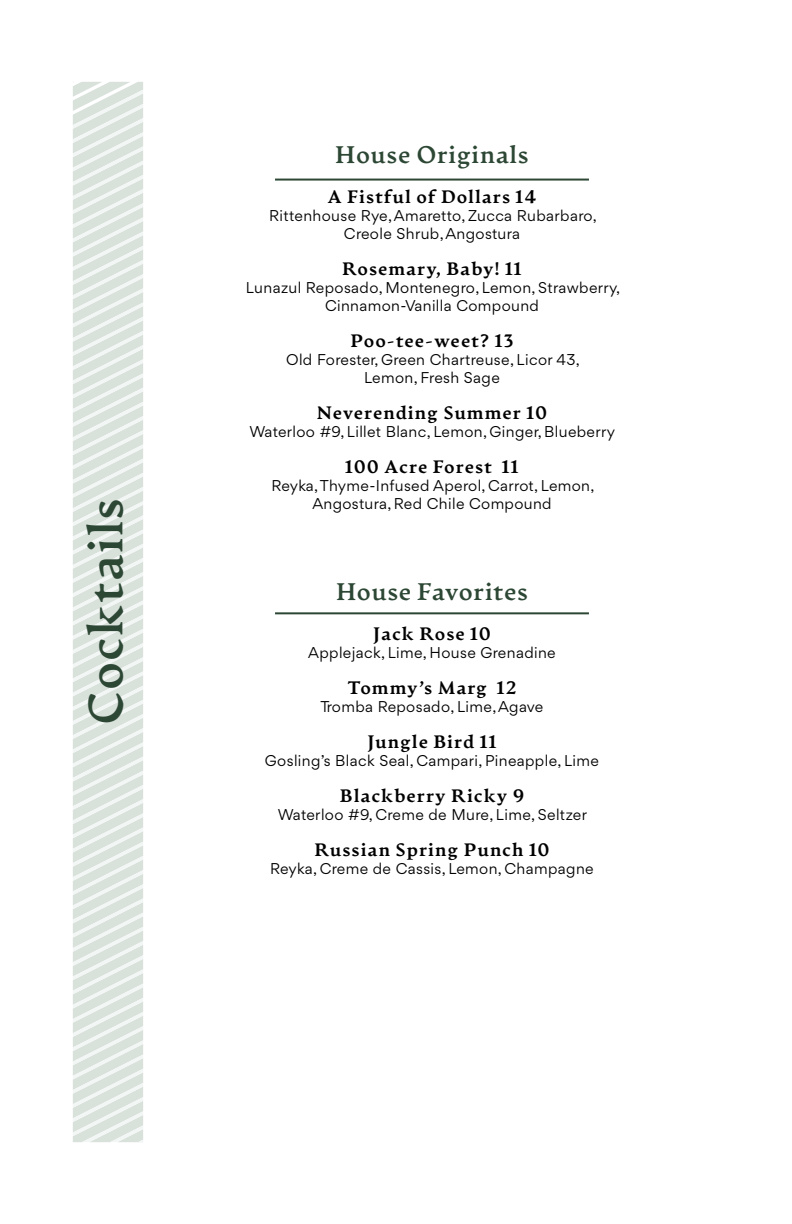
<style>
.page{position:relative;width:792px;height:1224px;background:#fff}
.page>*{position:absolute;margin:0;border:0;box-sizing:border-box;transform-origin:0 0}
.t1{font:700 48px "Artifex CF Extra";letter-spacing:.025em;color:#2c4734}
.t2{font:700 24px "Artifex CF Extra";letter-spacing:.025em;color:#2c4734}
.t3{font:18px "Artifex CF Heavy";letter-spacing:.05em;color:#000}
.t4{font:15px/18px "Gordita";letter-spacing:.025em;color:#000;text-align:center}
</style>
<div class="page">
<hr style="left:275px;top:179px;width:314px;height:2px;background:#2c4734">
<hr style="left:275px;top:612px;width:314px;height:2px;background:#2c4734">
<svg style="left:73px;top:90px;width:70px;height:1052px"></svg>
<h1 class="t1" style="left:77px;top:725px;width:229px;rotate:-90deg">Cocktails</h1>
<h2 class="t2" style="left:335px;top:140px;width:195px">House Originals</h2>
<p class="t3" style="left:328px;top:186px;width:211px">A Fistful of Dollars 14</p>
<p class="t4" style="left:269px;top:207px;width:329px">Rittenhouse Rye, Amaretto, Zucca Rubarbaro,<br>Creole Shrub, Angostura</p>
<p class="t3" style="left:342px;top:258px;width:181px">Rosemary, Baby! 11</p>
<p class="t4" style="left:246px;top:279px;width:376px">Lunazul Reposado, Montenegro, Lemon, Strawberry,<br>Cinnamon-Vanilla Compound</p>
<p class="t3" style="left:350px;top:330px;width:165px">Poo-tee-weet? 13</p>
<p class="t4" style="left:286px;top:351px;width:295px">Old Forester, Green Chartreuse, Licor 43,<br>Lemon, Fresh Sage</p>
<p class="t3" style="left:317px;top:402px;width:232px">Neverending Summer 10</p>
<p class="t4" style="left:249px;top:423px;width:367px">Waterloo #9, Lillet Blanc, Lemon, Ginger, Blueberry</p>
<p class="t3" style="left:345px;top:456px;width:175px">100 Acre Forest 11</p>
<p class="t4" style="left:272px;top:477px;width:324px">Reyka, Thyme-Infused Aperol, Carrot, Lemon,<br>Angostura, Red Chile Compound</p>
<h2 class="t2" style="left:336px;top:577px;width:193px">House Favorites</h2>
<p class="t3" style="left:373px;top:622px;width:119px">Jack Rose 10</p>
<p class="t4" style="left:308px;top:643px;width:249px">Applejack, Lime, House Grenadine</p>
<p class="t3" style="left:347px;top:676px;width:171px">Tommy’s Marg 12</p>
<p class="t4" style="left:321px;top:697px;width:224px">Tromba Reposado, Lime, Agave</p>
<p class="t3" style="left:367px;top:730px;width:131px">Jungle Bird 11</p>
<p class="t4" style="left:265px;top:751px;width:336px">Gosling’s Black Seal, Campari, Pineapple, Lime</p>
<p class="t3" style="left:340px;top:784px;width:186px">Blackberry Ricky 9</p>
<p class="t4" style="left:278px;top:805px;width:311px">Waterloo #9, Creme de Mure, Lime, Seltzer</p>
<p class="t3" style="left:314px;top:838px;width:237px">Russian Spring Punch 10</p>
<p class="t4" style="left:270px;top:859px;width:325px">Reyka, Creme de Cassis, Lemon, Champagne</p>
</div>
